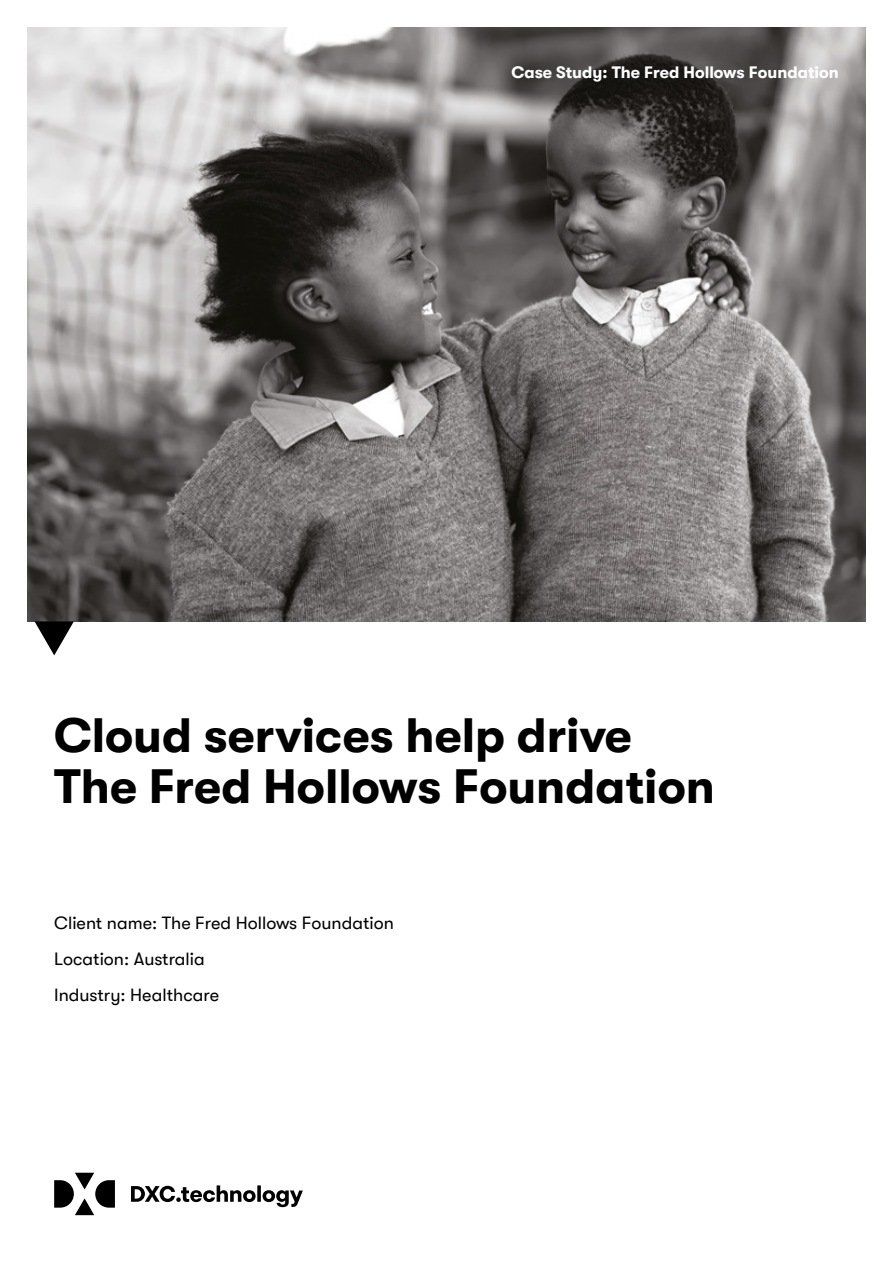
<style>
.page{position:relative;width:893px;height:1263px;background:#fff}
.page>*{position:absolute;margin:0;border:0;box-sizing:border-box;transform-origin:0 0}
.t1{font:700 48px/51px "GT Walsheim Pro";color:#000}
.t2{font:18px/36px "GT Walsheim Pro";color:#000}
.t3{font:700 16.5px "GT Walsheim Pro";color:#fff}
</style>
<div class="page">
<img style="left:27px;top:27px;width:839px;height:594px">
<svg style="left:35px;top:621px;width:39px;height:34px"></svg>
<svg style="left:54px;top:1173px;width:249px;height:42px"></svg>
<p class="t3" style="left:511px;top:63px;width:329px">Case Study: The Fred Hollows Foundation</p>
<h1 class="t1" style="left:54px;top:710px;width:662px">Cloud services help drive<br>The Fred Hollows Foundation</h1>
<p class="t2" style="left:54px;top:905px;width:341px">Client name: The Fred Hollows Foundation<br>Location: Australia<br>Industry: Healthcare</p>
</div>
